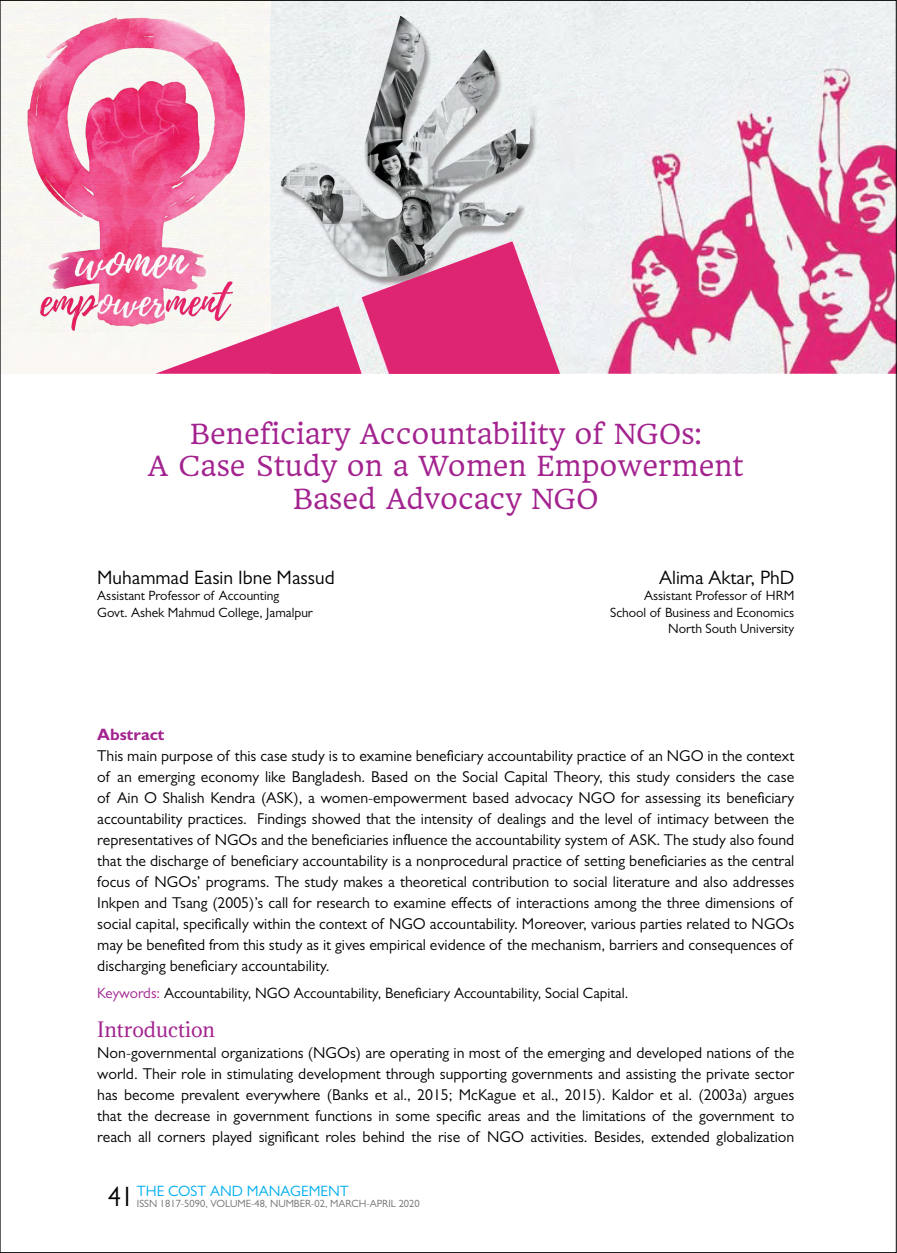
<style>
.page{position:relative;width:897px;height:1253px;background:#fff}
.page>*{position:absolute;margin:0;border:0;box-sizing:border-box;transform-origin:0 0}
.t1{font:27px/32.4px "Headland One";color:#a3238f;text-align:center}
.t2{font:19.5px "Gill Sans";color:#000}
.t3{font:19.5px "Adamina";color:#a3238f}
.t4{font:700 16.5px "Gill Sans";color:#a3238f}
.t5{font:15.75px/21px "Gill Sans";color:#000;text-align:justify}
.t6{font:15px "Gill Sans";color:#000}
.t7{font:15px "Gill Sans";color:#00aeef}
.t8{font:13.5px/16.5px "Gill Sans";color:#000}
.t9{font:10.5px "Gill Sans";color:#6d6e71}
.s1{color:#a3238f}
.s2{font-size:28.2px;color:#000}
</style>
<div class="page">
<img style="left:270px;top:2px;width:624px;height:372px">
<img style="left:2px;top:2px;width:268px;height:372px">
<img style="left:270px;top:17px;width:269px;height:224px">
<svg style="left:155px;top:241px;width:405px;height:133px"></svg>
<h1 class="t1" style="left:148px;top:418px;width:597px">Beneficiary Accountability of NGOs:<br>A Case Study on a Women Empowerment<br>Based Advocacy NGO</h1>
<p class="t2" style="left:97px;top:566px;width:239px">Muhammad Easin Ibne Massud</p>
<p class="t8" style="left:97px;top:587px;width:217px">Assistant Professor of Accounting<br>Govt. Ashek Mahmud College, Jamalpur</p>
<p class="t2" style="left:659px;top:566px;width:137px">Alima Aktar, PhD</p>
<p class="t8" style="left:610px;top:587px;width:186px;text-align:right">Assistant Professor of HRM<br>School of Business and Economics<br>North South University</p>
<p class="t4" style="left:97px;top:724px;width:69px">Abstract</p>
<p class="t5" style="left:97px;top:745px;width:698px">This main purpose of this case study is to examine beneficiary accountability practice of an NGO in the context of an emerging economy like Bangladesh. Based on the Social Capital Theory, this study considers the case of Ain O Shalish Kendra (ASK), a women-empowerment based advocacy NGO for assessing its beneficiary accountability practices. Findings showed that the intensity of dealings and the level of intimacy between the representatives of NGOs and the beneficiaries influence the accountability system of ASK. The study also found that the discharge of beneficiary accountability is a nonprocedural practice of setting beneficiaries as the central focus of NGOs’ programs. The study makes a theoretical contribution to social literature and also addresses Inkpen and Tsang (2005)’s call for research to examine effects of interactions among the three dimensions of social capital, specifically within the context of NGO accountability. Moreover, various parties related to NGOs may be benefited from this study as it gives empirical evidence of the mechanism, barriers and consequences of discharging beneficiary accountability.</p>
<p class="t6" style="left:97px;top:984px;width:532px"><span class="s1">Keywords:</span> Accountability, NGO Accountability, Beneficiary Accountability, Social Capital.</p>
<p class="t3" style="left:97px;top:1016px;width:119px">Introduction</p>
<p class="t5" style="left:97px;top:1042px;width:698px">Non-governmental organizations (NGOs) are operating in most of the emerging and developed nations of the world. Their role in stimulating development through supporting governments and assisting the private sector has become prevalent everywhere (Banks et al., 2015; McKague et al., 2015). Kaldor et al. (2003a) argues that the decrease in government functions in some specific areas and the limitations of the government to reach all corners played significant roles behind the rise of NGO activities. Besides, extended globalization</p>
<p class="t7" style="left:108px;top:1182px;width:242px"><span class="s2">41</span> THE COST AND MANAGEMENT</p>
<p class="t9" style="left:137px;top:1197px;width:284px">ISSN 1817-5090, VOLUME-48, NUMBER-02, MARCH-APRIL 2020</p>
</div>
